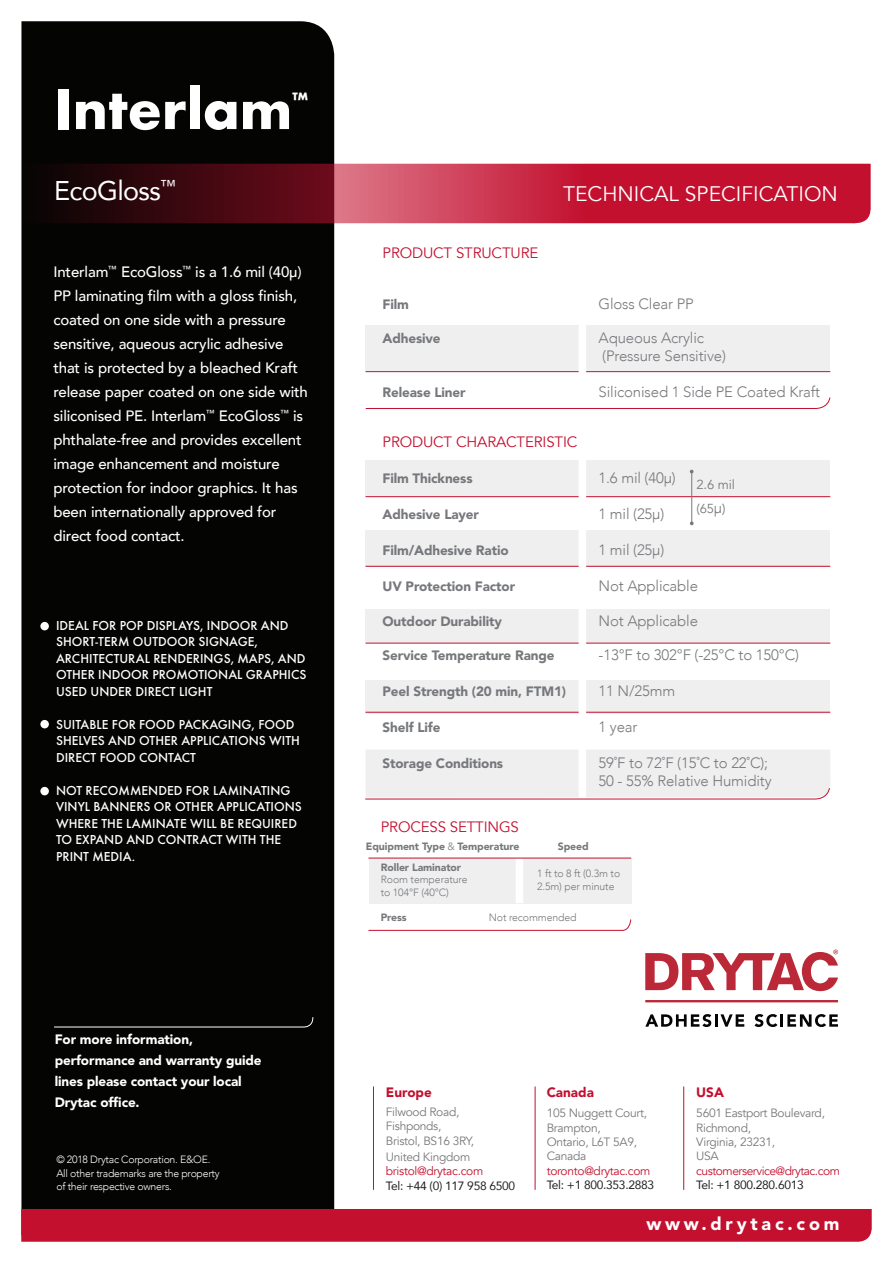
<style>
.page{position:relative;width:893px;height:1263px;background:#fff}
.page>*{position:absolute;margin:0;border:0;box-sizing:border-box;transform-origin:0 0}
.t1{font:700 60px "Futura EF";color:#fff}
.t2{font:27px "Avenir";letter-spacing:-.025em;color:#fff}
.t3{font:21px "Avenir";color:#fff}
.t4{font:700 20.1px "Futura EF";color:#fff}
.t5{font:900 18px "Avenir";letter-spacing:.21em;color:#fff}
.t6{font:500 15px/24px "Avenir";letter-spacing:-.01em;color:#fff}
.t7{font:300 15px "Avenir";letter-spacing:-.01em;color:#76787b}
.t8{font:15px "Avenir";letter-spacing:-.01em;color:#c3102f}
.t9{font:500 13.5px/16.5px "Futura EF";color:#fff}
.t10{font:900 13.5px "Avenir";letter-spacing:-.01em;color:#76787b}
.t11{font:900 13.5px/21px "Avenir";letter-spacing:-.01em;color:#fff}
.t12{font:900 13.5px "Avenir";color:#c3102f}
.t13{font:13.05px "Avenir";color:#76787b}
.t14{font:12px "Avenir";letter-spacing:-.025em;color:#76787b}
.t15{font:12px "Avenir";letter-spacing:-.025em;color:#c3102f}
.t16{font:12px "Avenir";letter-spacing:-.025em;color:#231f20}
.t17{font:300 10.5px/12.6px "Avenir";letter-spacing:-.01em;color:#76787b}
.t18{font:300 10.5px/13.5px "Avenir";letter-spacing:-.025em;color:#fff}
.t19{font:900 10.5px "Avenir";letter-spacing:-.01em;color:#76787b}
.s1{font-weight:300;font-size:15px}
.s2{font-weight:300}
.s3{font-weight:900}
</style>
<div class="page">
<div style="left:21px;top:21px;width:313px;height:1188px;background:#040503"></div>
<div style="left:21px;top:1209px;width:851px;height:33px;background:#c3102f"></div>
<svg style="left:21px;top:164px;width:850px;height:60px;background:#941e32"></svg>
<svg style="left:54px;top:1017px;width:260px;height:11px;background:#1b1c1a"></svg>
<hr style="left:373px;top:1086px;width:1px;height:104px;background:#c3102f">
<hr style="left:535px;top:1086px;width:1px;height:104px;background:#c3102f">
<hr style="left:683px;top:1086px;width:1px;height:104px;background:#c3102f">
<svg style="left:645px;top:949px;width:193px;height:42px"></svg>
<svg style="left:645px;top:1014px;width:99px;height:13px"></svg>
<svg style="left:754px;top:1014px;width:84px;height:13px"></svg>
<hr style="left:645px;top:1000px;width:193px;height:2px;background:#bb2938">
<div style="left:369px;top:858px;width:263px;height:45px;background:#efeff0"></div>
<svg style="left:368px;top:919px;width:264px;height:12px"></svg>
<div style="left:516px;top:858px;width:7px;height:45px;background:#fff"></div>
<hr style="left:368px;top:858px;width:263px;height:1px;background:#c3102f">
<div style="left:40px;top:622px;width:9px;height:8px;background:#fff;border-radius:50%"></div>
<div style="left:40px;top:720px;width:9px;height:8px;background:#fff;border-radius:50%"></div>
<div style="left:40px;top:787px;width:9px;height:8px;background:#fff;border-radius:50%"></div>
<div style="left:366px;top:325px;width:464px;height:46px;background:#efeff0"></div>
<hr style="left:366px;top:371px;width:464px;height:1px;background:#c3102f">
<div style="left:366px;top:680px;width:464px;height:33px;background:#efeff0"></div>
<div style="left:366px;top:609px;width:464px;height:33px;background:#efeff0"></div>
<div style="left:366px;top:530px;width:464px;height:37px;background:#efeff0"></div>
<div style="left:366px;top:460px;width:464px;height:36px;background:#efeff0"></div>
<hr style="left:366px;top:496px;width:464px;height:1px;background:#c3102f">
<hr style="left:366px;top:566px;width:464px;height:1px;background:#c3102f">
<hr style="left:366px;top:643px;width:464px;height:1px;background:#c3102f">
<hr style="left:366px;top:712px;width:464px;height:1px;background:#c3102f">
<div style="left:579px;top:277px;width:7px;height:125px;background:#fff"></div>
<svg style="left:365px;top:397px;width:466px;height:12px"></svg>
<hr style="left:691px;top:470px;width:1px;height:53px;background:#76787b">
<svg style="left:690px;top:521px;width:4px;height:4px"></svg>
<div style="left:579px;top:452px;width:7px;height:347px;background:#fff"></div>
<div style="left:365px;top:750px;width:465px;height:50px;background:#efeff0"></div>
<p class="t1" style="left:54px;top:73px;width:240px">Interlam</p>
<p class="t4" style="left:292px;top:87px;width:17px">™</p>
<p class="t2" style="left:54px;top:168px;width:123px">EcoGloss<sup>™</sup></p>
<p class="t3" style="left:563px;top:181px;width:276px">TECHNICAL SPECIFICATION</p>
<p class="t6" style="left:53px;top:259px;width:256px">Interlam<sup>™</sup> EcoGloss<sup>™</sup> is a 1.6 mil (40μ)<br>PP laminating film with a gloss finish, coated on one side with a pressure sensitive, aqueous acrylic adhesive that is protected by a bleached Kraft release paper coated on one side with siliconised PE. Interlam<sup>™</sup> EcoGloss<sup>™</sup> is phthalate-free and provides excellent image enhancement and moisture</p>
<p class="t6" style="left:53px;top:475px;width:246px">protection for indoor graphics. It has been internationally approved for direct food contact.</p>
<p class="t9" style="left:56px;top:617px;width:252px">IDEAL FOR POP DISPLAYS, INDOOR AND<br>SHORT-TERM OUTDOOR SIGNAGE,<br>ARCHITECTURAL RENDERINGS, MAPS, AND<br>OTHER INDOOR PROMOTIONAL GRAPHICS<br>USED UNDER DIRECT LIGHT</p>
<p class="t9" style="left:56px;top:716px;width:245px">SUITABLE FOR FOOD PACKAGING, FOOD<br>SHELVES AND OTHER APPLICATIONS WITH<br>DIRECT FOOD CONTACT</p>
<p class="t9" style="left:56px;top:782px;width:247px">NOT RECOMMENDED FOR LAMINATING<br>VINYL BANNERS OR OTHER APPLICATIONS<br>WHERE THE LAMINATE WILL BE REQUIRED</p>
<p class="t9" style="left:56px;top:832px;width:227px">TO EXPAND AND CONTRACT WITH THE<br>PRINT MEDIA.</p>
<p class="t11" style="left:55px;top:1029px;width:208px">For more information, performance and warranty guide lines please contact your local<br>Drytac office.</p>
<p class="t18" style="left:56px;top:1153px;width:165px">© 2018 Drytac Corporation. E&amp;OE.<br>All other trademarks are the property of their respective owners.</p>
<p class="t8" style="left:383px;top:244px;width:157px">PRODUCT STRUCTURE</p>
<p class="t10" style="left:383px;top:293px;width:28px">Film</p>
<p class="t7" style="left:599px;top:295px;width:97px">Gloss Clear PP</p>
<p class="t10" style="left:383px;top:327px;width:60px">Adhesive</p>
<p class="t7" style="left:599px;top:329px;width:107px">Aqueous Acrylic</p>
<p class="t7" style="left:602px;top:347px;width:125px">(Pressure Sensitive)</p>
<p class="t10" style="left:383px;top:381px;width:85px">Release Liner</p>
<p class="t7" style="left:599px;top:383px;width:223px">Siliconised 1 Side PE Coated Kraft</p>
<p class="t8" style="left:383px;top:433px;width:196px">PRODUCT CHARACTERISTIC</p>
<p class="t10" style="left:383px;top:467px;width:92px">Film Thickness</p>
<p class="t7" style="left:599px;top:469px;width:79px">1.6 mil (40μ)</p>
<p class="t10" style="left:383px;top:503px;width:98px">Adhesive Layer</p>
<p class="t7" style="left:599px;top:505px;width:67px">1 mil (25μ)</p>
<p class="t10" style="left:383px;top:539px;width:128px">Film/Adhesive Ratio</p>
<p class="t7" style="left:599px;top:541px;width:67px">1 mil (25μ)</p>
<p class="t10" style="left:383px;top:575px;width:134px">UV Protection Factor</p>
<p class="t7" style="left:599px;top:577px;width:101px">Not Applicable</p>
<p class="t10" style="left:383px;top:609px;width:121px">Outdoor Durability</p>
<p class="t7" style="left:599px;top:612px;width:101px">Not Applicable</p>
<p class="t10" style="left:383px;top:644px;width:174px">Service Temperature Range</p>
<p class="t7" style="left:599px;top:646px;width:202px">-13°F to 302°F (-25°C to 150°C)</p>
<p class="t10" style="left:383px;top:680px;width:185px">Peel Strength (20 min, FTM1)</p>
<p class="t7" style="left:599px;top:682px;width:78px">11 N/25mm</p>
<p class="t10" style="left:383px;top:716px;width:60px">Shelf Life</p>
<p class="t7" style="left:599px;top:718px;width:41px">1 year</p>
<p class="t10" style="left:383px;top:752px;width:122px">Storage Conditions</p>
<p class="t7" style="left:599px;top:754px;width:171px">59˚F to 72˚F (15˚C to 22˚C);</p>
<p class="t7" style="left:599px;top:772px;width:175px">50 - 55% Relative Humidity</p>
<p class="t13" style="left:696px;top:477px;width:40px">2.6 mil</p>
<p class="t13" style="left:696px;top:501px;width:31px">(65<span class="s1">μ</span>)</p>
<p class="t8" style="left:381px;top:817px;width:140px">PROCESS SETTINGS</p>
<p class="t19" style="left:366px;top:837px;width:155px">Equipment Type <span class="s2">&amp;</span> Temperature</p>
<p class="t19" style="left:558px;top:837px;width:32px">Speed</p>
<p class="t17" style="left:381px;top:861px;width:88px"><span class="s3">Roller Laminator<br></span>Room temperature to 104°F (40°C)</p>
<p class="t19" style="left:381px;top:908px;width:28px">Press</p>
<p class="t17" style="left:489px;top:911px;width:89px">Not recommended</p>
<p class="t17" style="left:537px;top:867px;width:85px">1 ft to 8 ft (0.3m to<br>2.5m) per minute</p>
<p class="t12" style="left:386px;top:1080px;width:47px">Europe</p>
<p class="t14" style="left:386px;top:1104px;width:75px">Filwood Road,</p>
<p class="t14" style="left:386px;top:1119px;width:57px">Fishponds,</p>
<p class="t14" style="left:386px;top:1133px;width:90px">Bristol, BS16 3RY,</p>
<p class="t14" style="left:386px;top:1149px;width:86px">United Kingdom</p>
<p class="t15" style="left:386px;top:1164px;width:99px">bristol@drytac.com</p>
<p class="t16" style="left:386px;top:1176px;width:131px">Tel: +44 (0) 117 958 6500</p>
<p class="t12" style="left:547px;top:1080px;width:49px">Canada</p>
<p class="t14" style="left:547px;top:1106px;width:102px">105 Nuggett Court,</p>
<p class="t14" style="left:547px;top:1120px;width:56px">Brampton,</p>
<p class="t14" style="left:547px;top:1135px;width:92px">Ontario, L6T 5A9,</p>
<p class="t14" style="left:547px;top:1149px;width:41px">Canada</p>
<p class="t15" style="left:547px;top:1163px;width:105px">toronto@drytac.com</p>
<p class="t16" style="left:547px;top:1175px;width:109px">Tel: +1 800.353.2883</p>
<p class="t12" style="left:696px;top:1080px;width:29px">USA</p>
<p class="t14" style="left:696px;top:1106px;width:130px">5601 Eastport Boulevard,</p>
<p class="t14" style="left:696px;top:1120px;width:56px">Richmond,</p>
<p class="t14" style="left:696px;top:1135px;width:80px">Virginia, 23231,</p>
<p class="t14" style="left:696px;top:1149px;width:24px">USA</p>
<p class="t15" style="left:696px;top:1163px;width:145px">customerservice@drytac.com</p>
<p class="t16" style="left:696px;top:1175px;width:109px">Tel: +1 800.280.6013</p>
<p class="t5" style="left:646px;top:1208px;width:195px">www.drytac.com</p>
</div>
